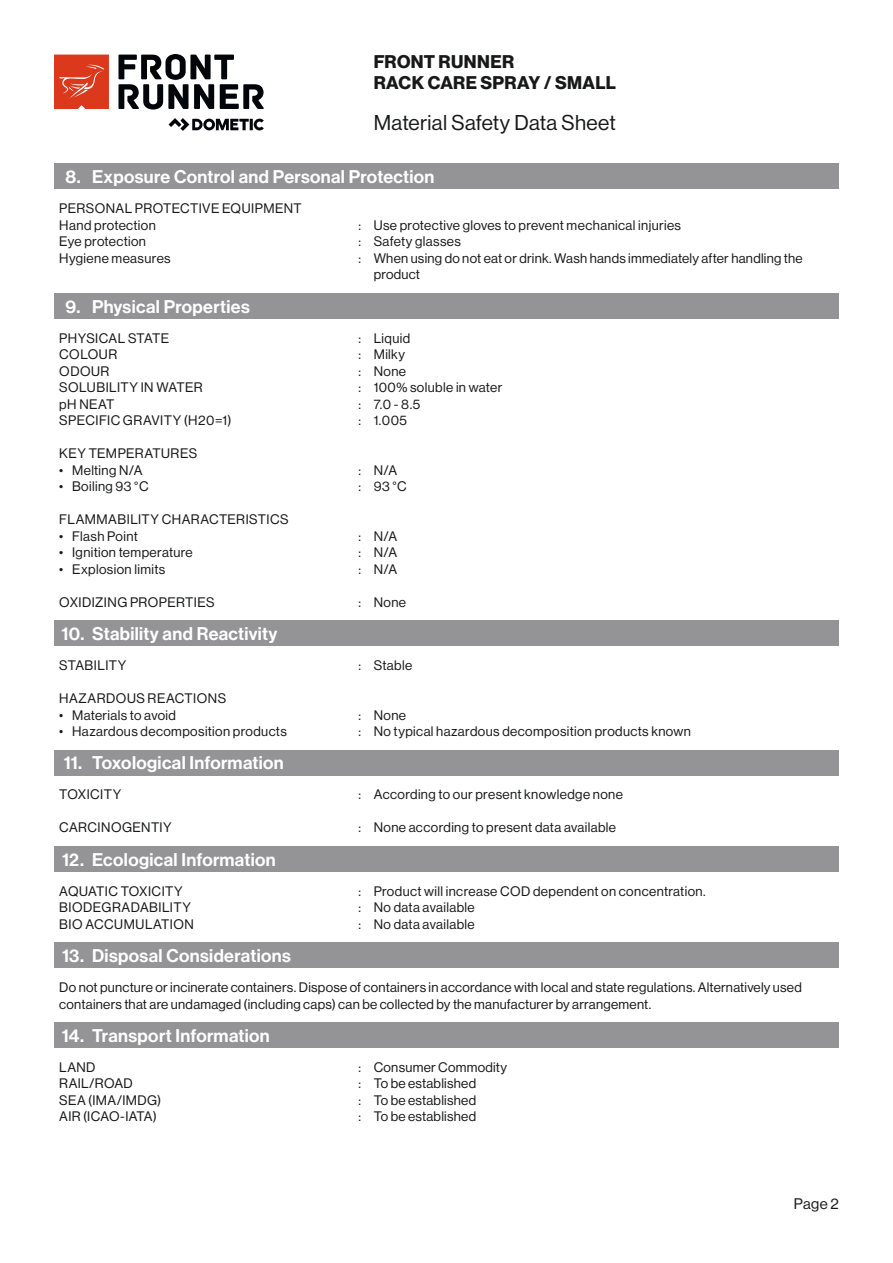
<style>
.page{position:relative;width:893px;height:1263px;background:#fff}
.page>*{position:absolute;margin:0;border:0;box-sizing:border-box;transform-origin:0 0}
.t1{font:21px "N Haas Grotesk DS Pro 55 Rg";letter-spacing:.02em;color:#171818}
.t2{font:18px "N Haas Grotesk DS Pro 65 Md";letter-spacing:.02em;color:#fff}
.t3{font:18px/21px "N Haas Grotesk DS Pro 75 Bd";letter-spacing:.02em;color:#171818}
.t4{font:15px "N Haas Grotesk DS Pro 55 Rg";color:#171818}
.t5{font:13.5px/16.5px "N Haas Grotesk DS Pro 55 Rg";letter-spacing:.025em;color:#171818}
</style>
<div class="page">
<svg style="left:54px;top:55px;width:55px;height:54px"></svg>
<svg style="left:118px;top:54px;width:146px;height:56px"></svg>
<svg style="left:169px;top:118px;width:95px;height:13px"></svg>
<div style="left:54px;top:620px;width:785px;height:26px;background:#949496"></div>
<div style="left:54px;top:750px;width:785px;height:25px;background:#949496"></div>
<div style="left:54px;top:164px;width:785px;height:25px;background:#949496"></div>
<div style="left:54px;top:293px;width:785px;height:26px;background:#949496"></div>
<div style="left:54px;top:846px;width:785px;height:25px;background:#949496"></div>
<div style="left:54px;top:942px;width:785px;height:26px;background:#949496"></div>
<div style="left:54px;top:1022px;width:785px;height:26px;background:#949496"></div>
<h2 class="t3" style="left:374px;top:51px;width:244px">FRONT RUNNER<br>RACK CARE SPRAY / SMALL</h2>
<h1 class="t1" style="left:374px;top:110px;width:244px">Material Safety Data Sheet</h1>
<h2 class="t2" style="left:65px;top:167px;width:17px">8.</h2>
<h2 class="t2" style="left:92px;top:167px;width:344px">Exposure Control and Personal Protection</h2>
<p class="t5" style="left:59px;top:200px;width:244px">PERSONAL PROTECTIVE EQUIPMENT<br>Hand protection<br>Eye protection<br>Hygiene measures</p>
<h2 class="t2" style="left:66px;top:296px;width:16px">9.</h2>
<h2 class="t2" style="left:92px;top:296px;width:159px">Physical Properties</h2>
<p class="t5" style="left:59px;top:330px;width:174px">PHYSICAL STATE<br>COLOUR<br>ODOUR<br>SOLUBILITY IN WATER<br>pH NEAT<br>SPECIFIC GRAVITY (H20=1)</p>
<p class="t5" style="left:59px;top:445px;width:139px">KEY TEMPERATURES</p>
<p class="t5" style="left:59px;top:462px;width:85px">• Melting N/A</p>
<p class="t5" style="left:59px;top:478px;width:91px">• Boiling 93 °C</p>
<p class="t5" style="left:59px;top:511px;width:231px">FLAMMABILITY CHARACTERISTICS</p>
<p class="t5" style="left:59px;top:528px;width:80px">• Flash Point</p>
<p class="t5" style="left:59px;top:544px;width:135px">• Ignition temperature</p>
<p class="t5" style="left:59px;top:561px;width:107px">• Explosion limits</p>
<p class="t5" style="left:59px;top:594px;width:157px">OXIDIZING PROPERTIES</p>
<h2 class="t2" style="left:62px;top:623px;width:217px">10. Stability and Reactivity</h2>
<p class="t5" style="left:59px;top:657px;width:68px">STABILITY</p>
<p class="t5" style="left:59px;top:690px;width:168px">HAZARDOUS REACTIONS</p>
<p class="t5" style="left:59px;top:707px;width:118px">• Materials to avoid</p>
<p class="t5" style="left:59px;top:723px;width:229px">• Hazardous decomposition products</p>
<h2 class="t2" style="left:64px;top:753px;width:20px">11.</h2>
<h2 class="t2" style="left:92px;top:753px;width:193px">Toxological Information</h2>
<p class="t5" style="left:59px;top:786px;width:63px">TOXICITY</p>
<p class="t5" style="left:59px;top:819px;width:114px">CARCINOGENTIY</p>
<h2 class="t2" style="left:62px;top:849px;width:23px">12.</h2>
<h2 class="t2" style="left:92px;top:849px;width:185px">Ecological Information</h2>
<p class="t5" style="left:359px;top:217px;width:4px;text-align:justify">: : :</p>
<p class="t5" style="left:374px;top:217px;width:430px">Use protective gloves to prevent mechanical injuries<br>Safety glasses<br>When using do not eat or drink. Wash hands immediately after handling the product</p>
<p class="t5" style="left:359px;top:330px;width:4px;text-align:justify">: : : : : :</p>
<p class="t5" style="left:359px;top:462px;width:4px">: :</p>
<p class="t5" style="left:359px;top:528px;width:4px;text-align:justify">: : :</p>
<p class="t5" style="left:359px;top:594px;width:4px">:</p>
<p class="t5" style="left:374px;top:330px;width:130px">Liquid<br>Milky<br>None<br>100% soluble in water<br>7.0 - 8.5<br>1.005</p>
<p class="t5" style="left:374px;top:462px;width:34px">N/A<br>93 °C</p>
<p class="t5" style="left:374px;top:528px;width:25px;text-align:justify">N/A N/A N/A</p>
<p class="t5" style="left:374px;top:594px;width:34px">None</p>
<p class="t5" style="left:359px;top:657px;width:4px">:</p>
<p class="t5" style="left:359px;top:707px;width:4px">: :</p>
<p class="t5" style="left:374px;top:657px;width:40px">Stable</p>
<p class="t5" style="left:374px;top:707px;width:319px">None<br>No typical hazardous decomposition products known</p>
<p class="t5" style="left:359px;top:786px;width:4px">:</p>
<p class="t5" style="left:359px;top:819px;width:4px">:</p>
<p class="t5" style="left:374px;top:786px;width:251px">According to our present knowledge none</p>
<p class="t5" style="left:374px;top:819px;width:244px">None according to present data available</p>
<p class="t5" style="left:59px;top:883px;width:136px">AQUATIC TOXICITY<br>BIODEGRADABILITY<br>BIO ACCUMULATION</p>
<p class="t5" style="left:374px;top:883px;width:334px">Product will increase COD dependent on concentration.<br>No data available<br>No data available</p>
<p class="t5" style="left:359px;top:883px;width:4px;text-align:justify">: : :</p>
<h2 class="t2" style="left:62px;top:945px;width:230px">13. Disposal Considerations</h2>
<p class="t5" style="left:59px;top:979px;width:744px">Do not puncture or incinerate containers. Dispose of containers in accordance with local and state regulations. Alternatively used containers that are undamaged (including caps) can be collected by the manufacturer by arrangement.</p>
<h2 class="t2" style="left:62px;top:1025px;width:209px">14. Transport Information</h2>
<p class="t5" style="left:59px;top:1059px;width:104px">LAND<br>RAIL/ROAD<br>SEA (IMA/IMDG)<br>AIR (ICAO-IATA)</p>
<p class="t5" style="left:374px;top:1059px;width:135px">Consumer Commodity<br>To be established<br>To be established<br>To be established</p>
<p class="t5" style="left:359px;top:1059px;width:4px;text-align:justify">: : : :</p>
<p class="t4" style="left:794px;top:1195px;width:47px">Page 2</p>
</div>
